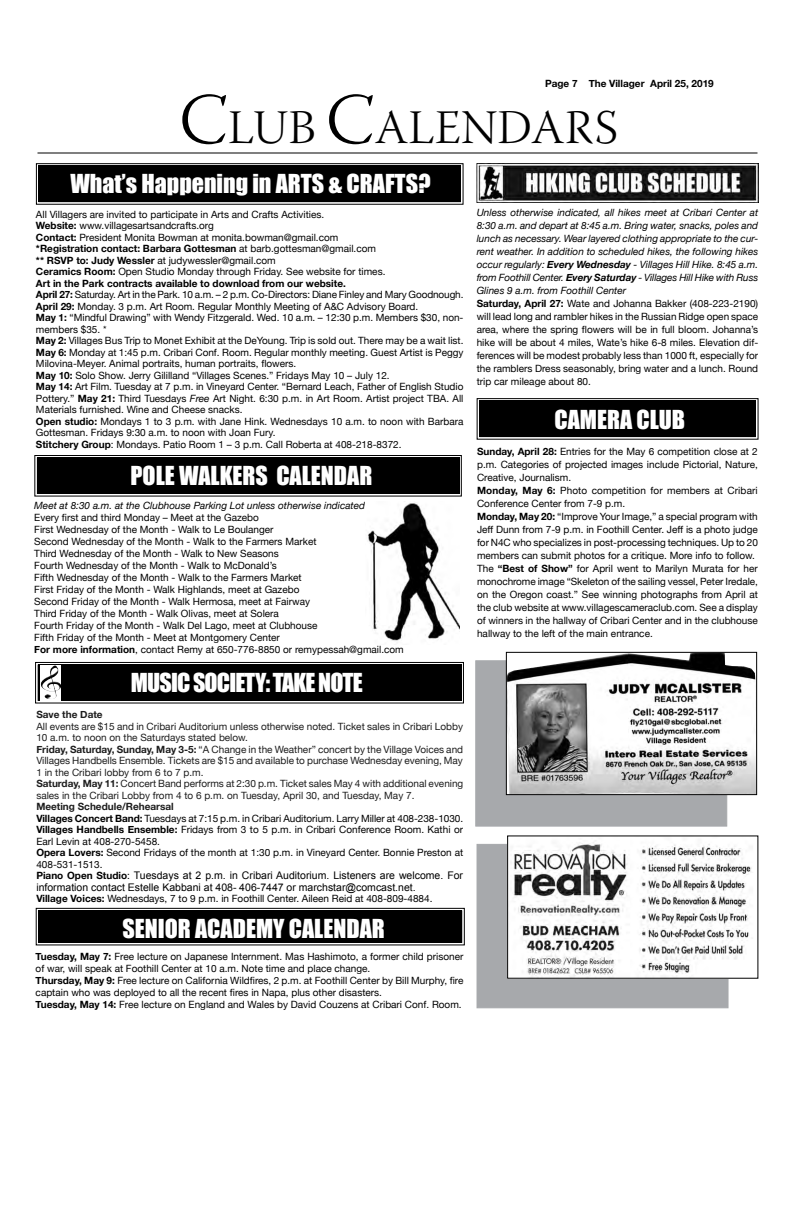
<style>
.page{position:relative;width:792px;height:1224px;background:#fff}
.page>*{position:absolute;margin:0;border:0;box-sizing:border-box;transform-origin:0 0}
.t1{font:48px "Warnock Pro Light Subh";letter-spacing:.01em;color:#000}
.t2{font:24px "Impact";color:#fff}
.t3{font:24px "Impact";letter-spacing:-.035em;color:#fff}
.t4{font:10.5px/11.5px "Arial";color:#000}
.t5{font:10px/11.5px "Helvetica Neue";color:#000}
.t6{font:italic 10px/13px "Helvetica Neue";color:#000}
.t7{font:10px/11.5px "Helvetica Neue";color:#1d1d1d}
.t8{font:700 10px "Helvetica Neue";color:#000}
.t9{font:700 10px "Helvetica Neue";color:#1d1d1d}
.s1{font-size:72px}
.s2{font-weight:700}
.s3{font-style:italic}
.s4{font-weight:700;color:#1d1d1d}
.s5{font-family:"Helvetica Neue";font-weight:700;font-size:10px}
.s6{font-family:"Helvetica Neue";font-size:10px}
.s7{font-weight:700;font-style:normal}
.s8{font-style:normal}
</style>
<div class="page">
<hr style="left:38px;top:153px;width:720px;height:1px;background:#000">
<svg style="left:36px;top:163px;width:428px;height:42px;background:#161616"></svg>
<div style="left:38px;top:166px;width:423px;height:36px;border:2px solid #000"></div>
<svg style="left:35px;top:908px;width:430px;height:38px;background:#1b1b1b"></svg>
<div style="left:38px;top:910px;width:424px;height:33px;border:2px solid #000"></div>
<svg style="left:476px;top:398px;width:283px;height:42px;background:#181818"></svg>
<div style="left:479px;top:401px;width:277px;height:36px;border:2px solid #000"></div>
<img style="left:477px;top:163px;width:281px;height:40px">
<svg style="left:35px;top:662px;width:429px;height:42px;background:#171717"></svg>
<div style="left:38px;top:665px;width:423px;height:36px;border:2px solid #000"></div>
<svg style="left:41px;top:665px;width:20px;height:35px"></svg>
<img style="left:41px;top:665px;width:15px;height:34px">
<svg style="left:34px;top:455px;width:428px;height:42px;background:#161616"></svg>
<div style="left:37px;top:458px;width:422px;height:36px;border:2px solid #000"></div>
<img style="left:368px;top:503px;width:92px;height:138px">
<div style="left:475px;top:660px;width:252px;height:167px;background:#a7a9ac;border:1px solid #a7a9ac"></div>
<img style="left:508px;top:654px;width:247px;height:139px">
<div style="left:506px;top:652px;width:251px;height:143px;border:1px solid #000"></div>
<div style="left:477px;top:844px;width:252px;height:164px;background:#a7a9ac"></div>
<img style="left:509px;top:842px;width:243px;height:135px">
<p class="t8" style="left:545px;top:75px;width:170px">Page 7 The Villager April 25, 2019</p>
<h1 class="t1" style="left:180px;top:101px;width:440px"><span class="s1">C</span>LUB <span class="s1">C</span>ALENDARS</h1>
<h2 class="t2" style="left:70px;top:165px;width:362px">What’s Happening in ARTS &amp; CRAFTS?</h2>
<p class="t5" style="left:36px;top:209px;width:429px">All Villagers are invited to participate in Arts and Crafts Activities.<br><span class="s2">Website:</span> www.villagesartsandcrafts.org<br><span class="s2">Contact:</span> President Monita Bowman at monita.bowman@gmail.com<br><span class="s2">*Registration contact: Barbara Gottesman</span> at barb.gottesman@gmail.com<br><span class="s2">** RSVP to: Judy Wessler</span> at judywessler@gmail.com<br><span class="s2">Ceramics Room:</span> Open Studio Monday through Friday. See website for times.<br><span class="s2">Art in the Park contracts available to download from our website.<br>April 27:</span> Saturday. Art in the Park. 10 a.m. – 2 p.m. Co-Directors: Diane Finley and Mary Goodnough.<br><span class="s2">April 29:</span> Monday. 3 p.m. Art Room. Regular Monthly Meeting of A&amp;C Advisory Board.<br><span class="s2">May 1:</span> “Mindful Drawing” with Wendy Fitzgerald. Wed. 10 a.m. – 12:30 p.m. Members $30, non&shy;members $35. *<br><span class="s2">May 2:</span> Villages Bus Trip to Monet Exhibit at the DeYoung. Trip is sold out. There may be a wait list.<br><span class="s2">May 6:</span> Monday at 1:45 p.m. Cribari Conf. Room. Regular monthly meeting. Guest Artist is Peggy Milovina-Meyer. Animal portraits, human portraits, flowers.<br><span class="s2">May 10:</span> Solo Show. Jerry Gililland “Villages Scenes.” Fridays May 10 – July 12.<br><span class="s2">May 14:</span> Art Film. Tuesday at 7 p.m. in Vineyard Center. “Bernard Leach, Father of English Studio Pottery.” <span class="s2">May 21:</span> Third Tuesdays <span class="s3">Free</span> Art Night. 6:30 p.m. in Art Room. Artist project TBA. All Materials furnished. Wine and Cheese snacks.<br><span class="s2">Open studio:</span> Mondays 1 to 3 p.m. with Jane Hink. Wednesdays 10 a.m. to noon with Barbara Gottesman. Fridays 9:30 a.m. to noon with Joan Fury.<br><span class="s2">Stitchery Group</span>: Mondays. Patio Room 1 – 3 p.m. Call Roberta at 408-218-8372.</p>
<h2 class="t2" style="left:131px;top:457px;width:243px">POLE WALKERS CALENDAR</h2>
<p class="t6" style="left:34px;top:500px;width:335px">Meet at 8:30 a.m. at the Clubhouse Parking Lot unless otherwise indicated.</p>
<p class="t5" style="left:34px;top:512px;width:371px;line-height:12px">Every first and third Monday – Meet at the Gazebo<br>First Wednesday of the Month - Walk to Le Boulanger<br>Second Wednesday of the Month - Walk to the Farmers Market<br>Third Wednesday of the Month - Walk to New Seasons<br>Fourth Wednesday of the Month - Walk to McDonald’s<br>Fifth Wednesday of the Month - Walk to the Farmers Market<br>First Friday of the Month - Walk Highlands, meet at Gazebo<br>Second Friday of the Month - Walk Hermosa, meet at Fairway<br>Third Friday of the Month - Walk Olivas, meet at Solera<br>Fourth Friday of the Month - Walk Del Lago, meet at Clubhouse<br>Fifth Friday of the Month - Meet at Montgomery Center<br><span class="s2">For more information</span>, contact Remy at 650-776-8850 or remypessah@gmail.com</p>
<h2 class="t3" style="left:131px;top:664px;width:233px">MUSIC SOCIETY: TAKE NOTE</h2>
<p class="t9" style="left:36px;top:707px;width:68px">Save the Date</p>
<p class="t7" style="left:36px;top:721px;width:429px">All events are $15 and in Cribari Auditorium unless otherwise noted. Ticket sales in Cribari Lobby 10 a.m. to noon on the Saturdays stated below.<br><span class="s2">Friday, Saturday, Sunday, May 3-5:</span> “A Change in the Weather” concert by the Village Voices and Villages Handbells Ensemble. Tickets are $15 and available to purchase Wednesday evening, May 1 in the Cribari lobby from 6 to 7 p.m.<br><span class="s2">Saturday, May 11:</span> Concert Band performs at 2:30 p.m. Ticket sales May 4 with additional evening sales in the Cribari Lobby from 4 to 6 p.m. on Tuesday, April 30, and Tuesday, May 7.</p>
<p class="t5" style="left:36px;top:801px;width:428px"><span class="s4">Meeting Schedule/Rehearsal<br></span><span class="s2">Villages Concert Band:</span> Tuesdays at 7:15 p.m. in Cribari Auditorium. Larry Miller at 408-238-1030.<br><span class="s2">Villages Handbells Ensemble:</span> Fridays from 3 to 5 p.m. in Cribari Conference Room. Kathi or Earl Levin at 408-270-5458.<br><span class="s2">Opera Lovers:</span> Second Fridays of the month at 1:30 p.m. in Vineyard Center. Bonnie Preston at 408-531-1513.</p>
<p class="t4" style="left:36px;top:870px;width:428px"><span class="s5">Piano Open Studio</span><span class="s6">:</span> Tuesdays at 2 p.m. in Cribari Auditorium. Listeners are welcome. For information contact Estelle Kabbani at 408- 406-7447 or marchstar@comcast.net.</p>
<p class="t5" style="left:36px;top:893px;width:398px"><span class="s2">Village Voices:</span> Wednesdays, 7 to 9 p.m. in Foothill Center. Aileen Reid at 408-809-4884.</p>
<h2 class="t2" style="left:123px;top:910px;width:264px">SENIOR ACADEMY CALENDAR</h2>
<p class="t5" style="left:36px;top:951px;width:429px;line-height:12px"><span class="s2">Tuesday, May 7:</span> Free lecture on Japanese Internment. Mas Hashimoto, a former child prisoner of war, will speak at Foothill Center at 10 a.m. Note time and place change.<br><span class="s2">Thursday, May 9:</span> Free lecture on California Wildfires, 2 p.m. at Foothill Center by Bill Murphy, fire captain who was deployed to all the recent fires in Napa, plus other disasters.<br><span class="s2">Tuesday, May 14:</span> Free lecture on England and Wales by David Couzens at Cribari Conf. Room.</p>
<p class="t6" style="left:477px;top:207px;width:283px">Unless otherwise indicated, all hikes meet at Cribari Center at 8:30 a.m. and depart at 8:45 a.m. Bring water, snacks, poles and lunch as necessary. Wear layered clothing appropriate to the cur&shy;rent weather. In addition to scheduled hikes, the following hikes occur regularly: <span class="s2">Every Wednesday</span> - Villages Hill Hike. 8:45 a.m. from Foothill Center. <span class="s2">Every Saturday</span> - Villages Hill Hike with Russ Glines 9 a.m. from Foothill Center<br><span class="s7">Saturday, April 27:</span> <span class="s8">Wate and Johanna Bakker (408-223-2190) will lead long and rambler hikes in the Russian Ridge open space area, where the spring flowers will be in full bloom. Johanna’s hike will be about 4 miles, Wate’s hike 6-8 miles. Elevation dif&shy;ferences will be modest probably less than 1000 ft, especially for the ramblers Dress seasonably, bring water and a lunch. Round trip car mileage about 80.</span></p>
<h2 class="t2" style="left:554px;top:401px;width:132px">CAMERA CLUB</h2>
<p class="t5" style="left:477px;top:445px;width:282px;line-height:13px"><span class="s2">Sunday, April 28:</span> Entries for the May 6 competition close at 2 p.m. Categories of projected images include Pictorial, Nature, Creative, Journalism.<br><span class="s2">Monday, May 6:</span> Photo competition for members at Cribari Conference Center from 7-9 p.m.<br><span class="s2">Monday, May 20:</span> “Improve Your Image,” a special program with Jeff Dunn from 7-9 p.m. in Foothill Center. Jeff is a photo judge for N4C who specializes in post-processing techniques. Up to 20 members can submit photos for a critique. More info to follow.<br>The <span class="s2">“Best of Show”</span> for April went to Marilyn Murata for her monochrome image “Skeleton of the sailing vessel, Peter Iredale, on the Oregon coast.” See winning photographs from April at the club website at www.villagescameraclub.com. See a display of winners in the hallway of Cribari Center and in the clubhouse hallway to the left of the main entrance.</p>
</div>
